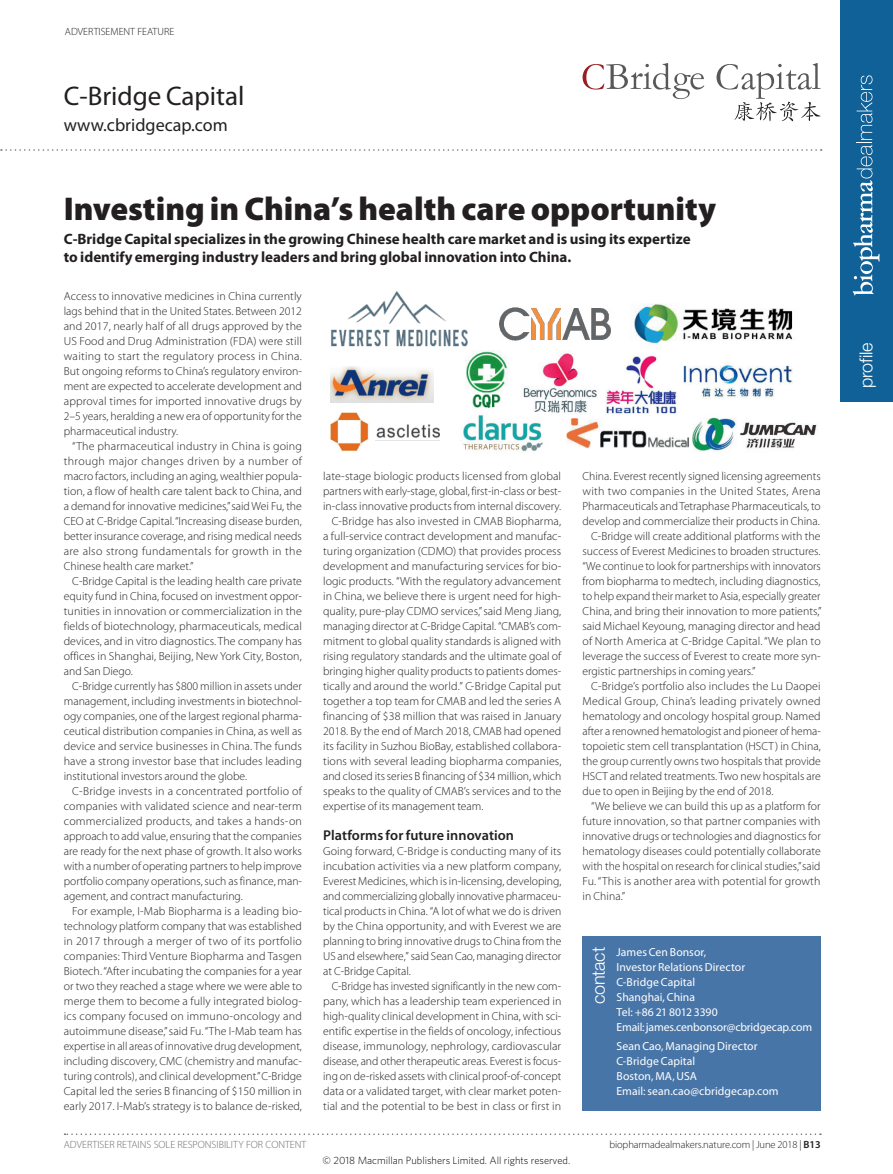
<style>
.page{position:relative;width:893px;height:1174px;background:#fff}
.page>*{position:absolute;margin:0;border:0;box-sizing:border-box;transform-origin:0 0}
.t1{font:900 33px "Myriad Pro";color:#231f20}
.Company_name{font:27px "Myriad Pro";color:#231f20}
.Company_website{font:18px "Myriad Pro";color:#231f20}
.Contact_tab{font:300 18px "Helvetica Neue LT Std";letter-spacing:-.01em;color:#fff}
.Standfirst{font:700 15px/18px "Myriad Pro";color:#231f20}
.Crosshead{font:600 14.25px "Myriad Pro";letter-spacing:.005em;color:#231f20}
.Body_text{font:300 11.7px/15px "Myriad Pro";color:#231f20;text-align:justify}
.Body_first{font:300 11.7px/15px "Myriad Pro";color:#231f20;text-align:justify}
.Contact{font:11.7px/15px "Myriad Pro";color:#fff}
.Contact-2{font:11.7px "Myriad Pro";letter-spacing:-.02em;color:#fff}
.Page_footer_right{font:300 10.5px "Myriad Pro";letter-spacing:-.01em;color:#231f20}
.t2{font:300 10.5px "Whitney";color:#000}
.t3{font:300 10.5px "Myriad Pro";color:#6c6d70}
.s1{font-weight:600}
</style>
<div class="page">
<div style="left:840px;top:0;width:53px;height:401px;background:#106198"></div>
<svg style="left:65px;top:1133px;width:756px;height:2px"></svg>
<svg style="left:1px;top:149px;width:821px;height:2px"></svg>
<svg style="left:853px;top:75px;width:27px;height:220px"></svg>
<svg style="left:583px;top:63px;width:121px;height:36px"></svg>
<svg style="left:716px;top:63px;width:105px;height:58px"></svg>
<div style="left:583px;top:936px;width:238px;height:174px;background:#4875a7"></div>
<img style="left:330px;top:413px;width:47px;height:38px">
<img style="left:376px;top:420px;width:63px;height:20px">
<img style="left:683px;top:362px;width:110px;height:37px">
<img style="left:330px;top:366px;width:104px;height:37px">
<img style="left:634px;top:304px;width:159px;height:40px">
<img style="left:523px;top:351px;width:83px;height:63px">
<img style="left:463px;top:413px;width:84px;height:39px">
<img style="left:692px;top:417px;width:125px;height:35px">
<img style="left:566px;top:418px;width:123px;height:31px">
<img style="left:331px;top:291px;width:137px;height:70px">
<img style="left:466px;top:350px;width:41px;height:59px">
<img style="left:606px;top:355px;width:71px;height:67px">
<img style="left:499px;top:307px;width:112px;height:33px">
<p class="Page_footer_right" style="left:65px;top:25px;width:111px">ADVERTISEMENT FEATURE</p>
<p class="Company_name" style="left:64px;top:81px;width:182px">C-Bridge Capital</p>
<p class="Company_website" style="left:64px;top:115px;width:166px">www.cbridgecap.com</p>
<p class="t1" style="left:64px;top:190px;width:654px">Investing in China’s health care opportunity</p>
<p class="Standfirst" style="left:64px;top:230px;width:628px">C-Bridge Capital specializes in the growing Chinese health care market and is using its expertize to identify emerging industry leaders and bring global innovation into China.</p>
<p class="Body_first" style="left:64px;top:289px;width:240px">Access to innovative medicines in China currently lags behind that in the United States. Between 2012 and 2017, nearly half of all drugs approved by the US Food and Drug Administration (FDA) were still waiting to start the regulatory process in China.<br>But ongoing reforms to China’s regulatory environ&shy;ment are expected to accelerate development and approval times for imported innovative drugs by 2–5 years, heralding a new era of opportunity for the pharmaceutical industry.</p>
<p class="Body_text" style="left:64px;top:439px;width:240px;text-indent:9px">“The pharmaceutical industry in China is going through major changes driven by a number of macro factors, including an aging, wealthier popula&shy;tion, a flow of health care talent back to China, and a demand for innovative medicines,” said Wei Fu, the CEO at C-Bridge Capital. “Increasing disease burden, better insurance coverage, and rising medical needs are also strong fundamentals for growth in the Chinese health care market.”</p>
<p class="Body_text" style="left:64px;top:574px;width:240px;text-indent:9px">C-Bridge Capital is the leading health care private equity fund in China, focused on investment oppor&shy;tunities in innovation or commercialization in the fields of biotechnology, pharmaceuticals, medical devices, and in vitro diagnostics. The company has offices in Shanghai, Beijing, New York City, Boston, and San Diego.</p>
<p class="Body_text" style="left:64px;top:679px;width:240px;text-indent:9px">C-Bridge currently has $800 million in assets under management, including investments in biotechnol&shy;ogy companies, one of the largest regional pharma&shy;ceutical distribution companies in China, as well as device and service businesses in China. The funds have a strong investor base that includes leading institutional investors around the globe.</p>
<p class="Body_text" style="left:64px;top:784px;width:240px;text-indent:9px">C-Bridge invests in a concentrated portfolio of companies with validated science and near-term commercialized products, and takes a hands-on approach to add value, ensuring that the companies are ready for the next phase of growth. It also works with a number of operating partners to help improve portfolio company operations, such as finance, man&shy;agement, and contract manufacturing.</p>
<p class="Body_text" style="left:64px;top:904px;width:240px;text-indent:9px">For example, I-Mab Biopharma is a leading bio&shy;technology platform company that was established in 2017 through a merger of two of its portfolio companies: Third Venture Biopharma and Tasgen Biotech. “After incubating the companies for a year or two they reached a stage where we were able to merge them to become a fully integrated biolog&shy;ics company focused on immuno-oncology and autoimmune disease,” said Fu. “The I-Mab team has expertise in all areas of innovative drug development, including discovery, CMC (chemistry and manufac&shy;turing controls), and clinical development.” C-Bridge Capital led the series B financing of $150 million in early 2017. I-Mab’s strategy is to balance de-risked,</p>
<p class="Body_text" style="left:323px;top:469px;width:240px">late-stage biologic products licensed from global partners with early-stage, global, first-in-class or best&shy;in-class innovative products from internal discovery.</p>
<p class="Body_text" style="left:323px;top:514px;width:240px;text-indent:9px">C-Bridge has also invested in CMAB Biopharma, a full-service contract development and manufac&shy;turing organization (CDMO) that provides process development and manufacturing services for bio&shy;logic products. “With the regulatory advancement in China, we believe there is urgent need for high&shy;quality, pure-play CDMO services,” said Meng Jiang, managing director at C-Bridge Capital. “CMAB’s com&shy;mitment to global quality standards is aligned with rising regulatory standards and the ultimate goal of bringing higher quality products to patients domes&shy;tically and around the world.” C-Bridge Capital put together a top team for CMAB and led the series A financing of $38 million that was raised in January 2018. By the end of March 2018, CMAB had opened its facility in Suzhou BioBay, established collabora&shy;tions with several leading biopharma companies, and closed its series B financing of $34 million, which speaks to the quality of CMAB’s services and to the expertise of its management team.</p>
<p class="Crosshead" style="left:323px;top:827px;width:192px">Platforms for future innovation</p>
<p class="Body_first" style="left:323px;top:844px;width:240px">Going forward, C-Bridge is conducting many of its incubation activities via a new platform company, Everest Medicines, which is in-licensing, developing, and commercializing globally innovative pharmaceu&shy;tical products in China. “A lot of what we do is driven by the China opportunity, and with Everest we are planning to bring innovative drugs to China from the US and elsewhere,” said Sean Cao, managing director at C-Bridge Capital.</p>
<p class="Body_text" style="left:323px;top:979px;width:240px;text-indent:9px">C-Bridge has invested significantly in the new com&shy;pany, which has a leadership team experienced in high-quality clinical development in China, with sci&shy;entific expertise in the fields of oncology, infectious disease, immunology, nephrology, cardiovascular disease, and other therapeutic areas. Everest is focus&shy;ing on de-risked assets with clinical proof-of-concept data or a validated target, with clear market poten&shy;tial and the potential to be best in class or first in</p>
<p class="Body_text" style="left:583px;top:469px;width:240px">China. Everest recently signed licensing agreements with two companies in the United States, Arena Pharmaceuticals and Tetraphase Pharmaceuticals, to develop and commercialize their products in China.</p>
<p class="Body_text" style="left:583px;top:529px;width:241px;text-indent:9px">C-Bridge will create additional platforms with the success of Everest Medicines to broaden structures. “We continue to look for partnerships with innovators from biopharma to medtech, including diagnostics, to help expand their market to Asia, especially greater China, and bring their innovation to more patients,” said Michael Keyoung, managing director and head of North America at C-Bridge Capital. “We plan to leverage the success of Everest to create more syn&shy;ergistic partnerships in coming years.”</p>
<p class="Body_text" style="left:583px;top:679px;width:240px;text-indent:9px">C-Bridge’s portfolio also includes the Lu Daopei Medical Group, China’s leading privately owned hematology and oncology hospital group. Named after a renowned hematologist and pioneer of hema&shy;topoietic stem cell transplantation (HSCT) in China, the group currently owns two hospitals that provide HSCT and related treatments. Two new hospitals are due to open in Beijing by the end of 2018.</p>
<p class="Body_text" style="left:583px;top:799px;width:240px;text-indent:9px">“We believe we can build this up as a platform for future innovation, so that partner companies with innovative drugs or technologies and diagnostics for hematology diseases could potentially collaborate with the hospital on research for clinical studies,” said Fu. “This is another area with potential for growth in China.”</p>
<p class="Contact_tab" style="left:587px;top:1004px;width:59px;rotate:-90deg">contact</p>
<p class="Contact" style="left:617px;top:944px;width:130px">James Cen Bonsor,<br>Investor Relations Director</p>
<p class="Contact" style="left:617px;top:974px;width:80px">C-Bridge Capital</p>
<p class="Contact" style="left:617px;top:989px;width:80px">Shanghai, China</p>
<p class="Contact-2" style="left:617px;top:1005px;width:103px">Tel: +86 21 8012 3390</p>
<p class="Contact" style="left:617px;top:1019px;width:197px">Email: james.cenbonsor@cbridgecap.com</p>
<p class="Contact" style="left:617px;top:1039px;width:142px">Sean Cao, Managing Director</p>
<p class="Contact" style="left:617px;top:1054px;width:80px">C-Bridge Capital</p>
<p class="Contact" style="left:617px;top:1069px;width:82px">Boston, MA, USA</p>
<p class="Contact" style="left:617px;top:1084px;width:164px">Email: sean.cao@cbridgecap.com</p>
<p class="t3" style="left:64px;top:1138px;width:244px">ADVERTISER RETAINS SOLE RESPONSIBILITY FOR CONTENT</p>
<p class="Page_footer_right" style="left:609px;top:1138px;width:213px">biopharmadealmakers.nature.com | June 2018 | <span class="s1">B13</span></p>
<p class="t2" style="left:323px;top:1153px;width:249px">© 2018 Macmillan Publishers Limited. All rights reserved.</p>
<h3 class="Contact_tab" style="left:855px;top:388px;width:47px;rotate:-90deg">profile</h3>
</div>
